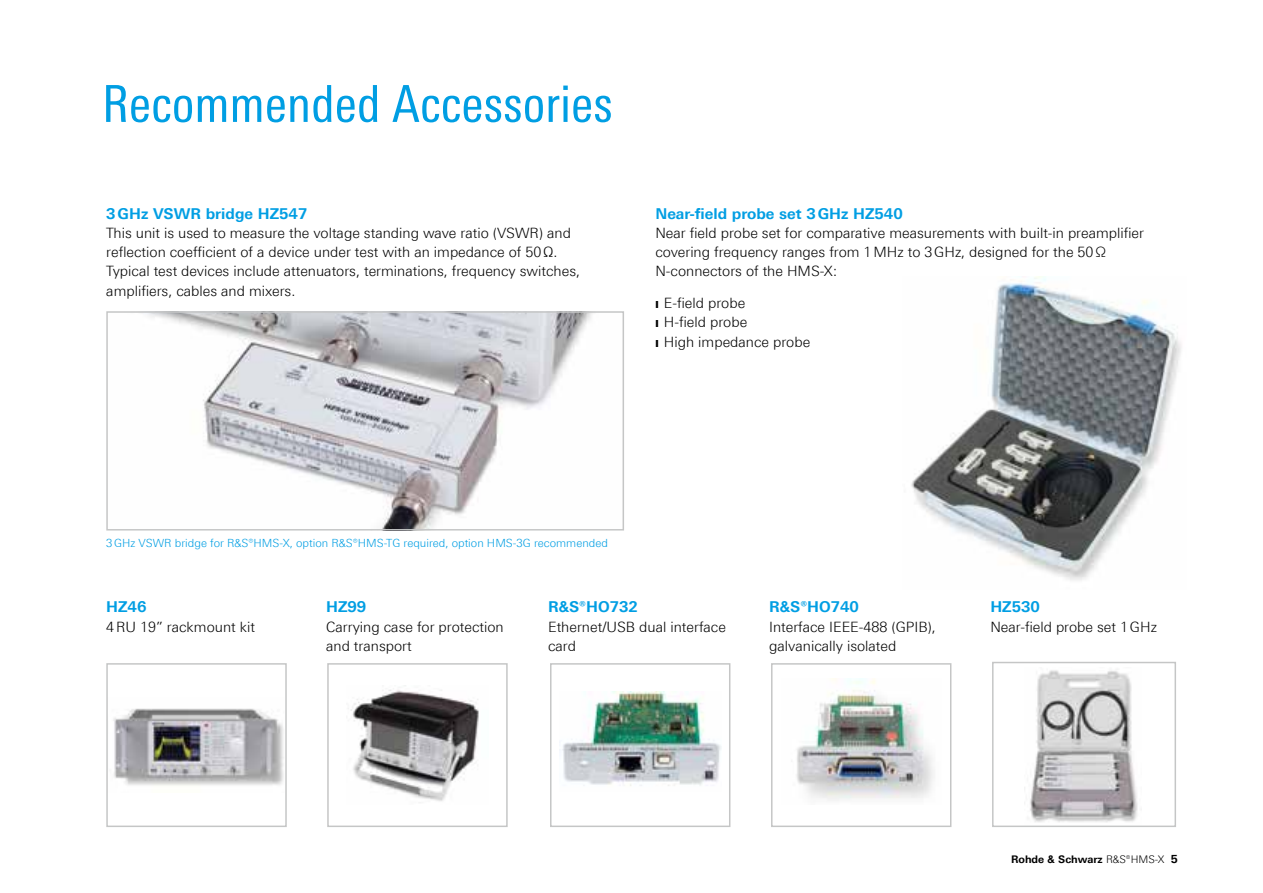
<style>
.page{position:relative;width:1263px;height:893px;background:#fff}
.page>*{position:absolute;margin:0;border:0;box-sizing:border-box;transform-origin:0 0}
.t1{font:51px "Linotype Univers 420 Cn";color:#009ee3}
.t2{font:700 15px "Linotype Univers 630";color:#009ee3}
.t3{font:300 14.25px/19px "Linotype Univers 330";color:#000}
.t4{font:300 11.25px "Linotype Univers 330";color:#009ee3}
.t5{font:700 10.5px "Linotype Univers 630";color:#000}
.s1{font-family:"Linotype Univers 330";font-weight:300}
.s2{font-size:11.25px}
</style>
<div class="page">
<img style="left:1024px;top:670px;width:114px;height:153px">
<div style="left:992px;top:662px;width:184px;height:165px;border:1px solid #c5c6c6"></div>
<img style="left:144px;top:313px;width:449px;height:215px">
<div style="left:106px;top:311px;width:518px;height:219px;border:1px solid #c5c6c6"></div>
<img style="left:911px;top:276px;width:271px;height:304px">
<img style="left:113px;top:708px;width:171px;height:78px">
<div style="left:106px;top:663px;width:181px;height:164px;border:1px solid #c5c6c6"></div>
<img style="left:348px;top:690px;width:131px;height:111px">
<div style="left:327px;top:663px;width:181px;height:164px;border:1px solid #c5c6c6"></div>
<div style="left:550px;top:663px;width:180px;height:164px;border:1px solid #c5c6c6"></div>
<div style="left:771px;top:663px;width:180px;height:164px;border:1px solid #c5c6c6"></div>
<img style="left:559px;top:691px;width:162px;height:95px">
<img style="left:796px;top:678px;width:138px;height:123px">
<h1 class="t1" style="left:102px;top:74px;width:512px">Recommended Accessories</h1>
<p class="t2" style="left:106px;top:205px;width:203px">3GHz VSWR bridge HZ547</p>
<p class="t3" style="left:106px;top:223px;width:475px">This unit is used to measure the voltage standing wave ratio (VSWR) and reflection coefficient of a device under test with an impedance of 50Ω.<br>Typical test devices include attenuators, terminations, frequency switches, amplifiers, cables and mixers.</p>
<p class="t2" style="left:655px;top:205px;width:249px">Near-field probe set 3GHz HZ540</p>
<p class="t3" style="left:655px;top:223px;width:490px">Near field probe set for comparative measurements with built-in preamplifier covering frequency ranges from 1MHz to 3GHz, designed for the 50Ω<br>N-connectors of the HMS-X:</p>
<p class="t3" style="left:655px;top:293px;width:156px">❙ E-field probe<br>❙ H-field probe<br>❙ High impedance probe</p>
<p class="t4" style="left:106px;top:536px;width:503px">3GHz VSWR bridge for R&amp;S®HMS-X, option R&amp;S®HMS-TG required, option HMS-3G recommended</p>
<p class="t2" style="left:106px;top:598px;width:42px">HZ46</p>
<p class="t3" style="left:106px;top:617px;width:150px">4RU 19” rackmount kit</p>
<p class="t2" style="left:326px;top:598px;width:42px">HZ99</p>
<p class="t3" style="left:326px;top:617px;width:179px">Carrying case for protection and transport</p>
<p class="t2" style="left:548px;top:598px;width:91px">R&amp;S®HO732</p>
<p class="t3" style="left:548px;top:617px;width:179px">Ethernet/USB dual interface card</p>
<p class="t2" style="left:769px;top:598px;width:91px">R&amp;S®HO740</p>
<p class="t3" style="left:769px;top:617px;width:168px">Interface IEEE-488 (GPIB), galvanically isolated</p>
<p class="t2" style="left:990px;top:598px;width:51px">HZ530</p>
<p class="t3" style="left:990px;top:617px;width:168px">Near-field probe set 1GHz</p>
<p class="t5" style="left:1011px;top:853px;width:168px">Rohde &amp; Schwarz <span class="s1">R&amp;S®HMS-X</span> <span class="s2">5</span></p>
</div>
